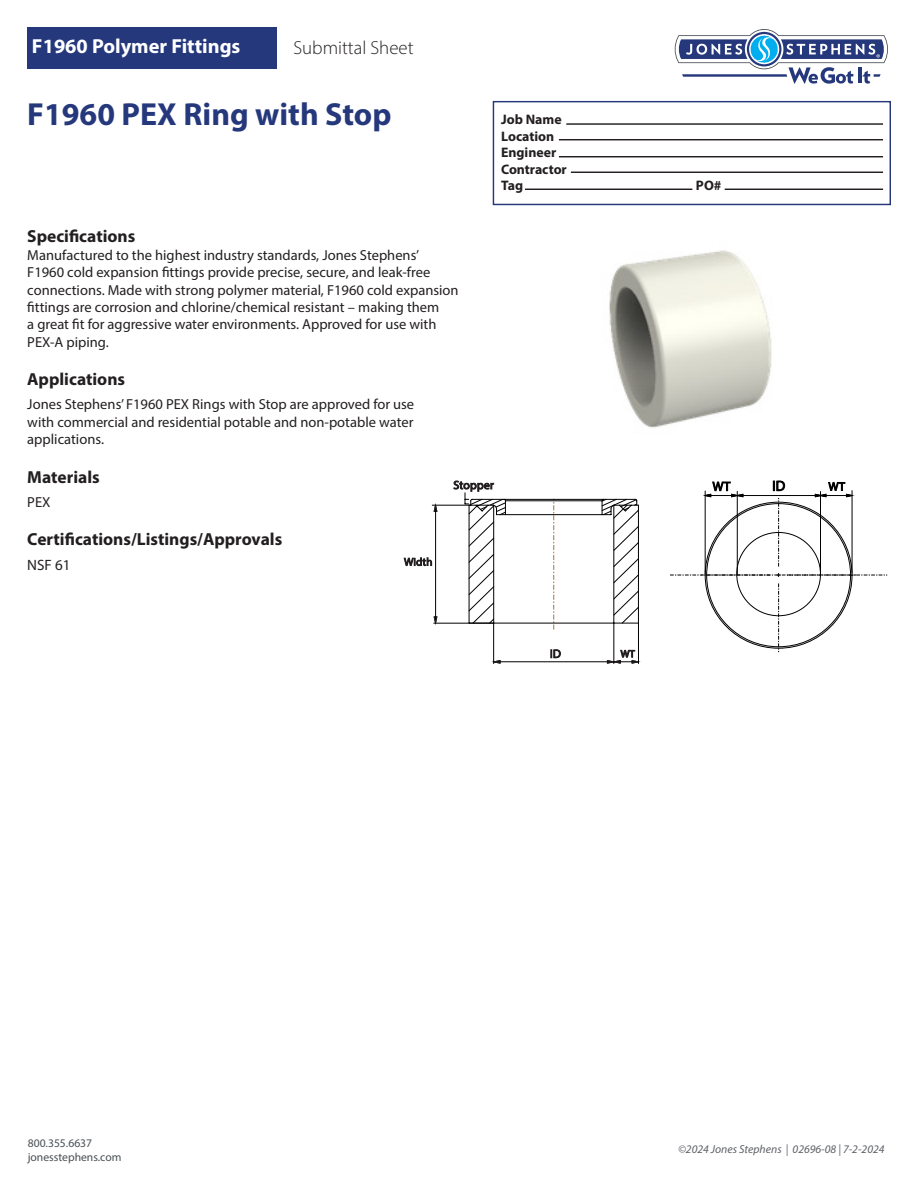
<style>
.page{position:relative;width:918px;height:1188px;background:#fff}
.page>*{position:absolute;margin:0;border:0;box-sizing:border-box;transform-origin:0 0}
.t1{font:700 31.95px "Myriad Pro";color:#25387c}
.t2{font:700 20.4px "Myriad Pro";color:#fff}
.t3{font:300 18.9px "Myriad Pro";color:#231f20}
.Text{font:700 17.4px "Myriad Pro";color:#231f20}
.Heading{font:700 17.4px "Myriad Pro";color:#231f20}
.t4{font:15px "Myriad Pro";color:#231f20}
.t5{font:14.55px/17.4px "Myriad Pro";color:#231f20}
.t6{font:700 13.8px/16.5px "Myriad Pro";color:#231f20}
.t7{font:italic 11.7px "Myriad Pro";color:#5e6167}
.t8{font:11.7px/14px "Myriad Pro";color:#494f54}
.t9{font:10.2px "Myriad Pro";color:#000}
</style>
<div class="page">
<div style="left:27px;top:27px;width:250px;height:41px;background:#25387c"></div>
<svg style="left:674px;top:29px;width:214px;height:55px"></svg>
<div style="left:493px;top:101px;width:398px;height:104px;border:1px solid #25387c"></div>
<hr style="left:566px;top:123px;width:317px;height:2px;background:#231f20">
<hr style="left:559px;top:139px;width:324px;height:1px;background:#231f20">
<hr style="left:559px;top:156px;width:324px;height:1px;background:#231f20">
<hr style="left:571px;top:172px;width:312px;height:1px;background:#231f20">
<hr style="left:725px;top:189px;width:158px;height:1px;background:#231f20">
<hr style="left:525px;top:189px;width:167px;height:1px;background:#231f20">
<img style="left:609px;top:250px;width:163px;height:178px">
<svg style="left:670px;top:480px;width:217px;height:172px"></svg>
<svg style="left:433px;top:504px;width:5px;height:8px"></svg>
<svg style="left:433px;top:616px;width:5px;height:8px"></svg>
<svg style="left:494px;top:660px;width:7px;height:4px"></svg>
<hr style="left:638px;top:623px;width:1px;height:41px;background:#000">
<hr style="left:432px;top:505px;width:39px;height:1px;background:#000">
<hr style="left:613px;top:623px;width:1px;height:41px;background:#000">
<hr style="left:493px;top:623px;width:1px;height:41px;background:#000">
<hr style="left:434px;top:623px;width:60px;height:1px;background:#000">
<svg style="left:607px;top:660px;width:32px;height:4px"></svg>
<hr style="left:500px;top:661px;width:107px;height:1px;background:#000">
<hr style="left:435px;top:511px;width:1px;height:106px;background:#000">
<svg style="left:403px;top:557px;width:29px;height:10px"></svg>
<svg style="left:550px;top:649px;width:11px;height:10px"></svg>
<svg style="left:453px;top:480px;width:186px;height:150px"></svg>
<p class="t2" style="left:32px;top:33px;width:210px">F1960 Polymer Fittings</p>
<p class="t3" style="left:293px;top:37px;width:122px">Submittal Sheet</p>
<p class="t1" style="left:27px;top:93px;width:366px">F1960 PEX Ring with Stop</p>
<p class="Text" style="left:27px;top:225px;width:110px">Specifications</p>
<p class="t5" style="left:27px;top:246px;width:433px">Manufactured to the highest industry standards, Jones Stephens’ F1960 cold expansion fittings provide precise, secure, and leak-free connections. Made with strong polymer material, F1960 cold expansion fittings are corrosion and chlorine/chemical resistant – making them<br>a great fit for aggressive water environments. Approved for use with PEX-A piping.</p>
<p class="Text" style="left:27px;top:368px;width:99px">Applications</p>
<p class="t5" style="left:27px;top:396px;width:388px;text-align:justify">Jones Stephens’ F1960 PEX Rings with Stop are approved for use with commercial and residential potable and non-potable water applications.</p>
<p class="Heading" style="left:27px;top:465px;width:74px">Materials</p>
<p class="t5" style="left:27px;top:493px;width:25px">PEX</p>
<p class="Text" style="left:27px;top:528px;width:257px">Certifications/Listings/Approvals</p>
<p class="t4" style="left:27px;top:556px;width:45px">NSF 61</p>
<p class="t6" style="left:501px;top:111px;width:67px">Job Name<br>Location<br>Engineer<br>Contractor<br>Tag</p>
<p class="t9" style="left:621px;top:648px;width:16px">WT</p>
<p class="t6" style="left:696px;top:177px;width:27px">PO#</p>
<p class="t8" style="left:28px;top:1136px;width:95px">800.355.6637 jonesstephens.com</p>
<p class="t7" style="left:678px;top:1142px;width:208px">©2024 Jones Stephens | 02696-08 | 7-2-2024</p>
</div>
